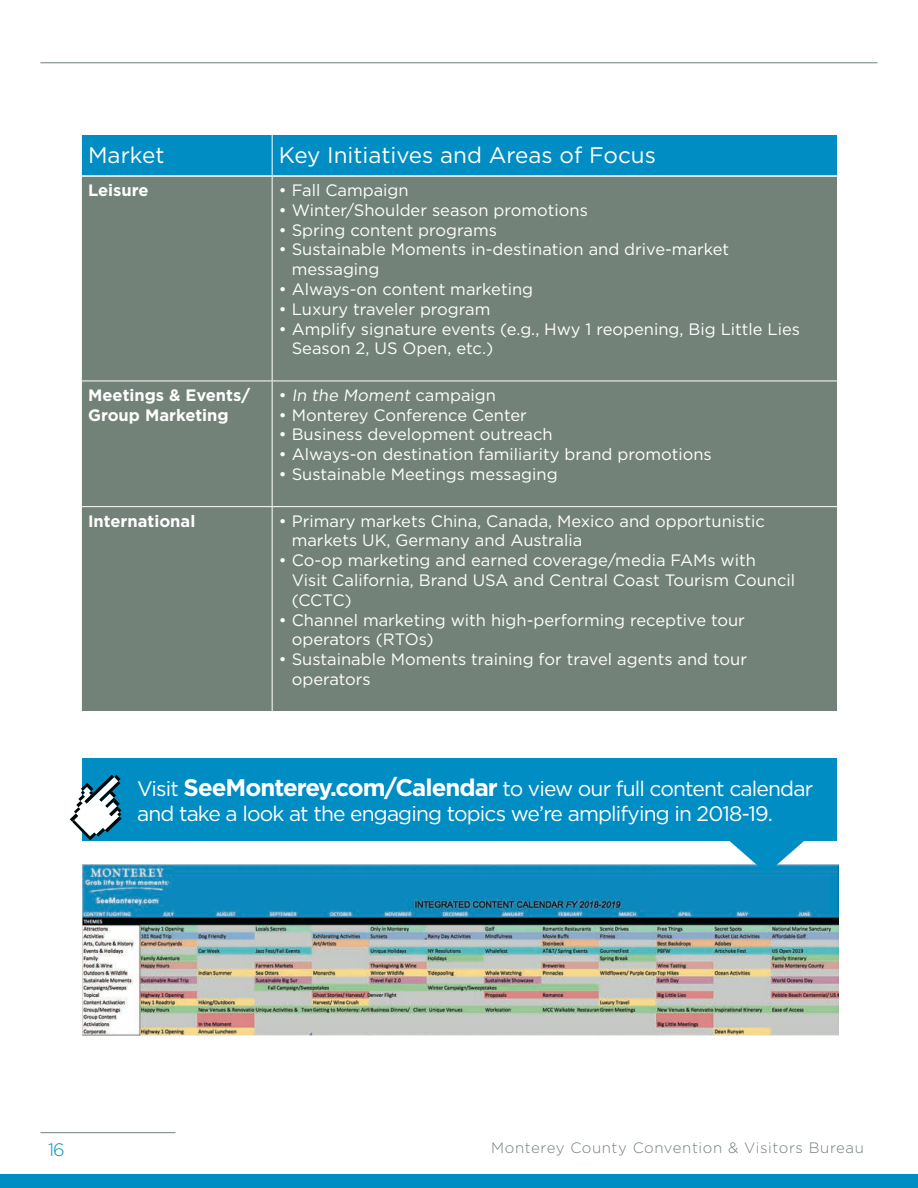
<style>
.page{position:relative;width:918px;height:1188px;background:#fff}
.page>*{position:absolute;margin:0;border:0;box-sizing:border-box;transform-origin:0 0}
.t1{font:22.5px "Gotham";color:#fff}
.t2{font:21px/25.5px "Gotham";letter-spacing:-.04em;color:#fff}
.t3{font:300 18px "Gotham";color:#008dc3}
.t4{font:16.5px/19.8px "Gotham";color:#fff}
.t5{font:700 16.5px/19.8px "Gotham";color:#fff}
.t6{font:300 15px "Gotham";letter-spacing:.04em;color:#728279}
.s1{font-weight:700;font-size:24px}
</style>
<div class="page">
<div style="left:0;top:1174px;width:918px;height:14px;background:#008dc3"></div>
<hr style="left:40px;top:62px;width:838px;height:1px;background:#728279">
<div style="left:82px;top:135px;width:755px;height:40px;background:#008dc3"></div>
<div style="left:82px;top:177px;width:755px;height:534px;background:#728279"></div>
<hr style="left:272px;top:135px;width:1px;height:40px;background:#fff">
<hr style="left:272px;top:177px;width:1px;height:204px;background:#fff">
<hr style="left:81px;top:381px;width:191px;height:1px;background:#fff">
<hr style="left:272px;top:381px;width:565px;height:1px;background:#fff">
<hr style="left:272px;top:381px;width:1px;height:125px;background:#fff">
<hr style="left:81px;top:506px;width:191px;height:1px;background:#fff">
<hr style="left:272px;top:506px;width:565px;height:1px;background:#fff">
<hr style="left:272px;top:507px;width:1px;height:204px;background:#fff">
<img style="left:82px;top:864px;width:757px;height:171px">
<div style="left:82px;top:759px;width:755px;height:82px;background:#008dc3"></div>
<svg style="left:719px;top:841px;width:95px;height:33px"></svg>
<svg style="left:70px;top:775px;width:52px;height:65px"></svg>
<hr style="left:40px;top:1132px;width:136px;height:1px;background:#728279">
<h1 class="t1" style="left:88px;top:140px;width:78px">Market</h1>
<h1 class="t1" style="left:279px;top:140px;width:379px">Key Initiatives and Areas of Focus</h1>
<p class="t5" style="left:88px;top:180px;width:62px">Leisure</p>
<p class="t4" style="left:279px;top:180px;width:131px">• Fall Campaign</p>
<p class="t4" style="left:279px;top:200px;width:310px">• Winter/Shoulder season promotions</p>
<p class="t4" style="left:279px;top:220px;width:220px">• Spring content programs</p>
<p class="t4" style="left:292px;top:239px;width:439px;text-indent:-13px">• Sustainable Moments in-destination and drive-market messaging</p>
<p class="t4" style="left:279px;top:279px;width:256px">• Always-on content marketing</p>
<p class="t4" style="left:279px;top:299px;width:213px">• Luxury traveler program</p>
<p class="t4" style="left:292px;top:319px;width:510px;text-indent:-13px">• Amplify signature events (e.g., Hwy 1 reopening, Big Little Lies<br>Season 2, US Open, etc.)</p>
<p class="t5" style="left:88px;top:385px;width:164px">Meetings &amp; Events/<br>Group Marketing</p>
<p class="t4" style="left:279px;top:385px;width:219px">• In the Moment ca m pa i g n</p>
<p class="t4" style="left:279px;top:405px;width:249px">• Monterey Conference Center</p>
<p class="t4" style="left:279px;top:424px;width:275px">• Business development outreach</p>
<p class="t4" style="left:279px;top:444px;width:434px">• Always-on destination familiarity brand promotions</p>
<p class="t4" style="left:279px;top:464px;width:280px">• Sustainable Meetings messaging</p>
<p class="t5" style="left:88px;top:511px;width:109px">International</p>
<p class="t4" style="left:292px;top:510px;width:475px;text-indent:-13px">• Primary markets China, Canada, Mexico and opportunistic markets UK, Germany and Australia</p>
<p class="t4" style="left:292px;top:550px;width:505px;text-indent:-13px">• Co-op marketing and earned coverage/media FAMs with<br>Visit California, Brand USA and Central Coast Tourism Council (CCTC)</p>
<p class="t4" style="left:292px;top:609px;width:455px;text-indent:-13px">• Channel marketing with high-performing receptive tour operators (RTOs)</p>
<p class="t4" style="left:292px;top:649px;width:457px;text-indent:-13px">• Sustainable Moments training for travel agents and tour operators</p>
<p class="t2" style="left:137px;top:775px;width:678px">Visit <span class="s1">SeeMonterey.com/Calendar</span> to view our full content calendar and take a look at the engaging topics we’re amplifying in 2018-19.</p>
<p class="t3" style="left:48px;top:1139px;width:18px">16</p>
<p class="t6" style="left:491px;top:1139px;width:374px">Monterey County Convention &amp; Visitors Bureau</p>
</div>
